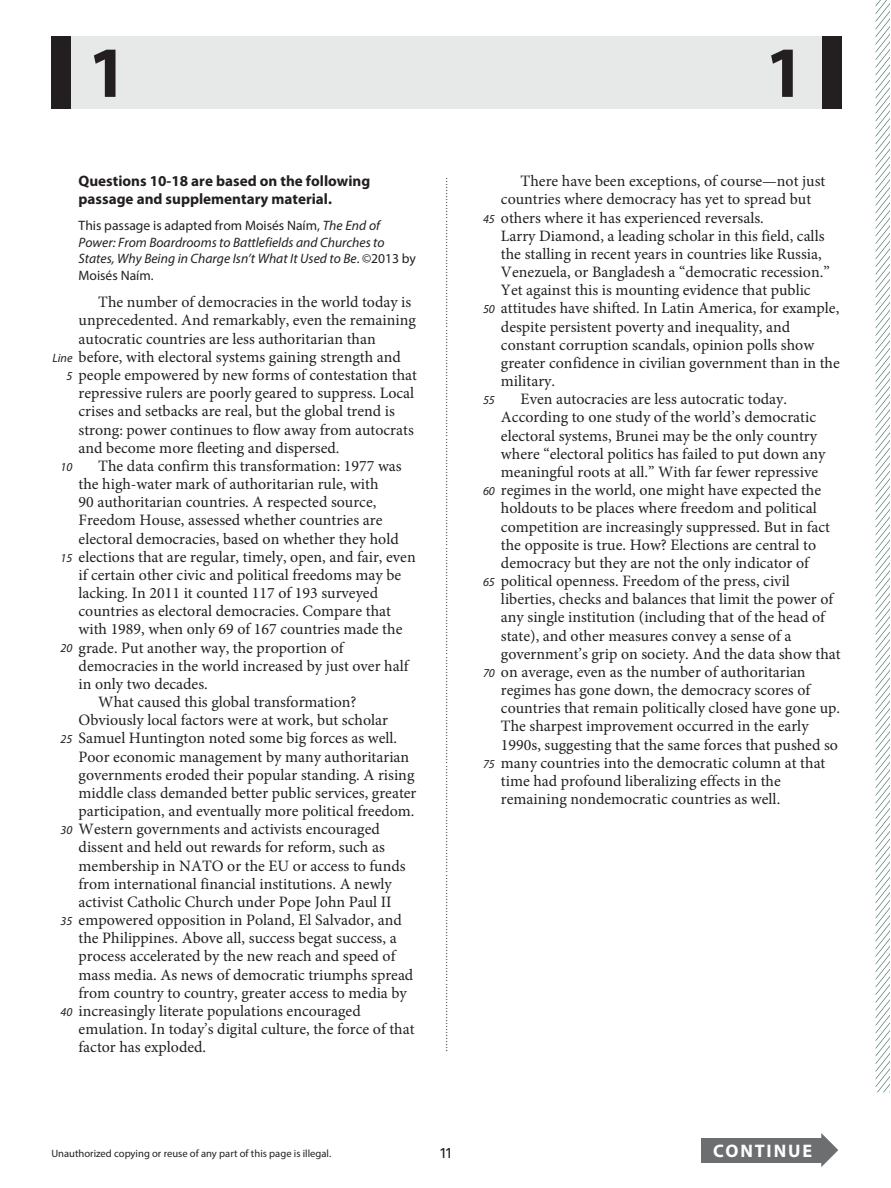
<style>
.page{position:relative;width:891px;height:1188px;background:#fff}
.page>*{position:absolute;margin:0;border:0;box-sizing:border-box;transform-origin:0 0}
.t1{font:700 72.6px "Myriad Pro";color:#231f20}
.t2{font:700 18.15px "Myriad Pro";letter-spacing:.105em;color:#fff}
.t3{font:15.9px/18.1px "Minion Pro";color:#231f20}
.t4{font:700 15.15px/18.1px "Myriad Pro";color:#231f20}
.t5{font:14.4px "Univers LT Std";color:#231f20}
.t6{font:italic 13.65px/16.6px "Myriad Pro";color:#231f20}
.t7{font:12.15px "Times New Roman";color:#231f20}
.t8{font:italic 12.15px "Myriad Pro";color:#231f20}
.t9{font:10.65px "Myriad Pro";color:#231f20}
.s1{font-style:normal}
.s2{font-family:"Myriad Pro";font-style:italic;font-size:12.15px}
</style>
<div class="page">
<div style="left:68px;top:36px;width:757px;height:73px;background:#e7e8e8"></div>
<div style="left:51px;top:36px;width:20px;height:73px;background:#231f20"></div>
<div style="left:822px;top:36px;width:20px;height:73px;background:#231f20"></div>
<svg style="left:876px;top:0;width:14px;height:1092px"></svg>
<div style="left:701px;top:1138px;width:123px;height:25px;background:#6d6e70"></div>
<svg style="left:821px;top:1133px;width:17px;height:34px"></svg>
<h1 class="t1" style="left:88px;top:25px;width:42px">1</h1>
<h1 class="t1" style="left:765px;top:25px;width:42px">1</h1>
<h3 class="t4" style="left:79px;top:171px;width:293px">Questions 10-18 are based on the following passage and supplementary material.</h3>
<p class="t6" style="left:79px;top:218px;width:339px"><span class="s1">This passage is adapted from Moisés Naím,</span> The End of Power: From Boardrooms to Battlefields and Churches to States, Why Being in Charge Isn’t What It Used to Be<span class="s1">. ©2013 by Moisés Naím.</span></p>
<p class="t3" style="left:98px;top:293px;width:315px">The number of democracies in the world today is</p>
<p class="t3" style="left:79px;top:311px;width:339px">unprecedented. And remarkably, even the remaining</p>
<p class="t3" style="left:79px;top:330px;width:299px">autocratic countries are less authoritarian than</p>
<p class="t3" style="left:52px;top:348px;width:350px"><span class="s2">Line</span> before, with electoral systems gaining strength and</p>
<p class="t3" style="left:67px;top:366px;width:352px"><span class="s2">5</span> people empowered by new forms of contestation that</p>
<p class="t3" style="left:79px;top:384px;width:337px">repressive rulers are poorly geared to suppress. Local</p>
<p class="t3" style="left:79px;top:402px;width:318px">crises and setbacks are real, but the global trend is</p>
<p class="t3" style="left:79px;top:420px;width:337px">strong: power continues to flow away from autocrats</p>
<p class="t3" style="left:79px;top:439px;width:262px">and become more fleeting and dispersed.</p>
<p class="t8" style="left:61px;top:462px;width:13px">10</p>
<p class="t3" style="left:98px;top:457px;width:305px">The data confirm this transformation: 1977 was</p>
<p class="t3" style="left:79px;top:475px;width:301px">the high-water mark of authoritarian rule, with</p>
<p class="t3" style="left:79px;top:493px;width:299px">90 authoritarian countries. A respected source,</p>
<p class="t3" style="left:79px;top:511px;width:305px">Freedom House, assessed whether countries are</p>
<p class="t3" style="left:79px;top:529px;width:322px">electoral democracies, based on whether they hold</p>
<p class="t3" style="left:61px;top:548px;width:357px"><span class="s2">15</span> elections that are regular, timely, open, and fair, even</p>
<p class="t3" style="left:79px;top:566px;width:324px">if certain other civic and political freedoms may be</p>
<p class="t3" style="left:79px;top:584px;width:301px">lacking. In 2011 it counted 117 of 193 surveyed</p>
<p class="t3" style="left:79px;top:602px;width:314px">countries as electoral democracies. Compare that</p>
<p class="t3" style="left:79px;top:620px;width:325px">with 1989, when only 69 of 167 countries made the</p>
<p class="t3" style="left:61px;top:638px;width:284px"><span class="s2">20</span> grade. Put another way, the proportion of</p>
<p class="t3" style="left:79px;top:657px;width:331px">democracies in the world increased by just over half</p>
<p class="t3" style="left:79px;top:675px;width:131px">in only two decades.</p>
<p class="t3" style="left:98px;top:693px;width:260px">What caused this global transformation?</p>
<p class="t3" style="left:79px;top:711px;width:311px">Obviously local factors were at work, but scholar</p>
<p class="t3" style="left:61px;top:729px;width:338px"><span class="s2">25</span> Samuel Huntington noted some big forces as well.</p>
<p class="t3" style="left:79px;top:747px;width:332px">Poor economic management by many authoritarian</p>
<p class="t3" style="left:79px;top:766px;width:337px">governments eroded their popular standing. A rising</p>
<p class="t3" style="left:79px;top:784px;width:339px">middle class demanded better public services, greater</p>
<p class="t3" style="left:79px;top:802px;width:338px">participation, and eventually more political freedom.</p>
<p class="t3" style="left:61px;top:820px;width:321px"><span class="s2">30</span> Western governments and activists encouraged</p>
<p class="t3" style="left:79px;top:838px;width:308px">dissent and held out rewards for reform, such as</p>
<p class="t3" style="left:79px;top:856px;width:329px">membership in NATO or the EU or access to funds</p>
<p class="t3" style="left:79px;top:875px;width:315px">from international financial institutions. A newly</p>
<p class="t3" style="left:79px;top:893px;width:315px">activist Catholic Church under Pope John Paul II</p>
<p class="t3" style="left:61px;top:911px;width:343px"><span class="s2">35</span> empowered opposition in Poland, El Salvador, and</p>
<p class="t3" style="left:79px;top:929px;width:320px">the Philippines. Above all, success begat success, a</p>
<p class="t3" style="left:79px;top:947px;width:318px">process accelerated by the new reach and speed of</p>
<p class="t3" style="left:79px;top:966px;width:336px">mass media. As news of democratic triumphs spread</p>
<p class="t3" style="left:79px;top:984px;width:330px">from country to country, greater access to media by</p>
<p class="t3" style="left:61px;top:1002px;width:302px"><span class="s2">40</span> increasingly literate populations encouraged</p>
<p class="t3" style="left:79px;top:1020px;width:337px">emulation. In today’s digital culture, the force of that</p>
<p class="t3" style="left:79px;top:1038px;width:129px">factor has exploded.</p>
<p class="t7" style="left:459px;top:177px;width:877px;rotate:90deg">.................................................................................................................................................................................................................................................................................................</p>
<p class="t3" style="left:501px;top:172px;width:326px;text-indent:20px">There have been exceptions, of course—not just countries where democracy has yet to spread but</p>
<p class="t3" style="left:501px;top:209px;width:330px;text-indent:-18px"><span class="s2">45</span> others where it has experienced reversals.<br>Larry Diamond, a leading scholar in this field, calls the stalling in recent years in countries like Russia, Venezuela, or Bangladesh a “democratic recession.” Yet against this is mounting evidence that public</p>
<p class="t3" style="left:501px;top:299px;width:340px;text-indent:-18px"><span class="s2">50</span> attitudes have shifted. In Latin America, for example, despite persistent poverty and inequality, and constant corruption scandals, opinion polls show greater confidence in civilian government than in the military.</p>
<p class="t8" style="left:483px;top:396px;width:13px">55</p>
<p class="t3" style="left:501px;top:390px;width:326px;text-indent:20px">Even autocracies are less autocratic today.<br>According to one study of the world’s democratic electoral systems, Brunei may be the only country where “electoral politics has failed to put down any meaningful roots at all.” With far fewer repressive</p>
<p class="t3" style="left:501px;top:481px;width:330px;text-indent:-18px"><span class="s2">60</span> regimes in the world, one might have expected the holdouts to be places where freedom and political competition are increasingly suppressed. But in fact the opposite is true. How? Elections are central to democracy but they are not the only indicator of</p>
<p class="t3" style="left:501px;top:572px;width:341px;text-indent:-18px"><span class="s2">65</span> political openness. Freedom of the press, civil liberties, checks and balances that limit the power of any single institution (including that of the head of state), and other measures convey a sense of a government’s grip on society. And the data show that</p>
<p class="t3" style="left:501px;top:663px;width:341px;text-indent:-18px"><span class="s2">70</span> on average, even as the number of authoritarian regimes has gone down, the democracy scores of countries that remain politically closed have gone up.<br>The sharpest improvement occurred in the early 1990s, suggesting that the same forces that pushed so</p>
<p class="t3" style="left:501px;top:754px;width:326px;text-indent:-18px"><span class="s2">75</span> many countries into the democratic column at that time had profound liberalizing effects in the remaining nondemocratic countries as well.</p>
<p class="t9" style="left:51px;top:1149px;width:281px">Unauthorized copying or reuse of any part of this page is illegal.</p>
<p class="t5" style="left:439px;top:1144px;width:15px">11</p>
<p class="t2" style="left:713px;top:1139px;width:100px">CONTINUE</p>
</div>
